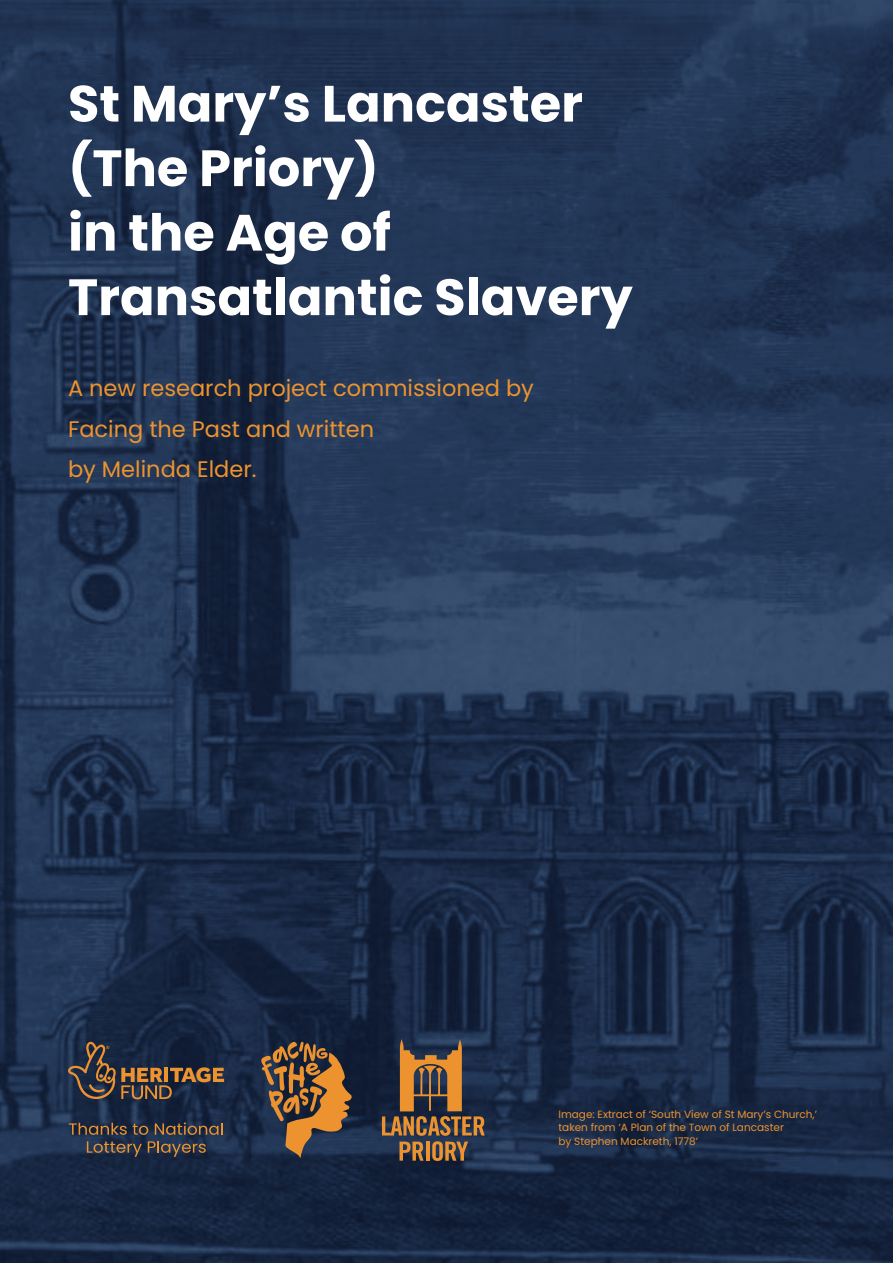
<style>
.page{position:relative;width:893px;height:1263px;background:#fff}
.page>*{position:absolute;margin:0;border:0;box-sizing:border-box;transform-origin:0 0}
.t1{font:700 51px "Poppins";color:#fff}
.t2{font:22.5px "Poppins";color:#ec932f}
.t3{font:10.5px/13.5px "Poppins";color:#ec932f}
</style>
<div class="page">
<img style="left:0;top:0;width:893px;height:1263px">
<svg style="left:260px;top:1041px;width:92px;height:117px;background:#6c533c"></svg>
<svg style="left:68px;top:1042px;width:156px;height:57px;background:#403b3d"></svg>
<svg style="left:69px;top:1123px;width:58px;height:12px"></svg>
<svg style="left:133px;top:1123px;width:15px;height:12px"></svg>
<svg style="left:155px;top:1122px;width:68px;height:13px"></svg>
<svg style="left:87px;top:1141px;width:55px;height:16px"></svg>
<svg style="left:148px;top:1141px;width:58px;height:16px"></svg>
<svg style="left:382px;top:1039px;width:103px;height:122px;background:#5f4d40"></svg>
<hr style="left:426px;top:1141px;width:3px;height:20px;background:#ec932f">
<p class="t1" style="left:68px;top:74px;width:516px">St Mary’s Lancaster</p>
<p class="t1" style="left:68px;top:139px;width:312px">(The Priory)</p>
<p class="t1" style="left:68px;top:203px;width:324px">in the Age of</p>
<p class="t1" style="left:68px;top:268px;width:566px">Transatlantic Slavery</p>
<p class="t2" style="left:68px;top:375px;width:467px">A new research project commissioned by</p>
<p class="t2" style="left:68px;top:416px;width:308px">Facing the Past and written</p>
<p class="t2" style="left:68px;top:456px;width:190px">by Melinda Elder.</p>
<p class="t3" style="left:558px;top:1107px;width:260px">Image: Extract of ‘South View of St Mary’s Church,’ taken from ‘A Plan of the Town of Lancaster</p>
<p class="t3" style="left:558px;top:1134px;width:141px">by Stephen Mackreth, 1778’</p>
</div>
